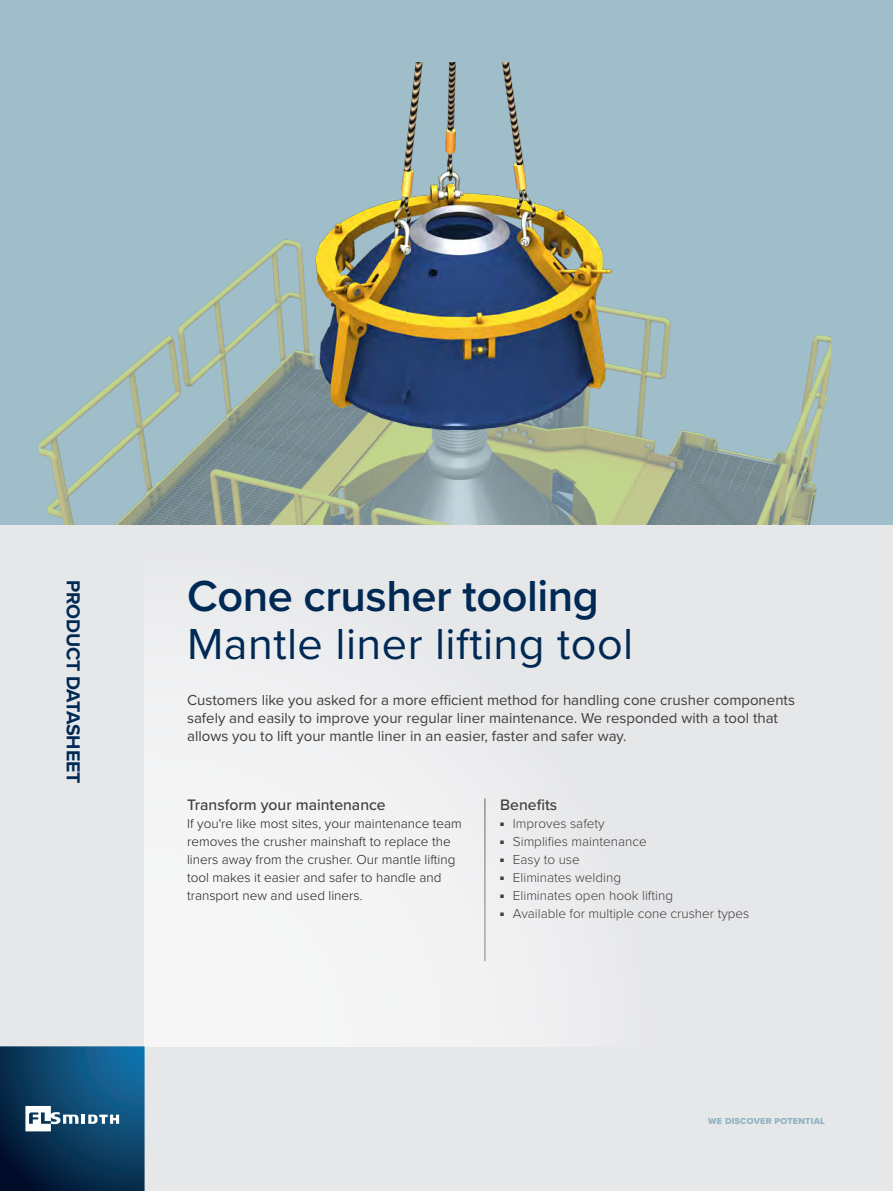
<style>
.page{position:relative;width:893px;height:1191px;background:#e6e7e9}
.page>*{position:absolute;margin:0;border:0;box-sizing:border-box;transform-origin:0 0}
.Header__frontpage{font:45px "Proxima Nova";letter-spacing:.01em;color:#002954}
.Header__frontpage-2{font:600 45px "Proxima Nova";letter-spacing:-.01em;color:#002954}
.Header__frontpage-3{font:700 19.5px "Proxima Nova";letter-spacing:-.01em;color:#002954}
.Heading__secondary{font:500 15.75px "Proxima Nova";color:#3e3e3f}
.Sub_headline{font:15px/18px "Proxima Nova";color:#3e3e3f}
.Heading__secondary-2{font:300 13.5px/18px "Proxima Nova";color:#231f20}
.t1{font:300 13.5px "Proxima Nova";color:#3e3e3f}
.Table{font:9px "Proxima Nova Extrabld";letter-spacing:.025em;color:#8eb3c2}
</style>
<div class="page">
<div style="left:0;top:0;width:893px;height:524px;background:#9fbeca"></div>
<div style="left:145px;top:556px;width:514px;height:490px;background:#eeeff0"></div>
<svg style="left:0;top:1046px;width:145px;height:145px"></svg>
<img style="left:39px;top:62px;width:791px;height:462px">
<p class="Header__frontpage-3" style="left:88px;top:580px;width:205px;rotate:90deg">PRODUCT DATASHEET</p>
<p class="Header__frontpage-2" style="left:187px;top:562px;width:413px">Cone crusher tooling</p>
<p class="Header__frontpage" style="left:187px;top:610px;width:448px">Mantle liner lifting tool</p>
<p class="Sub_headline" style="left:187px;top:690px;width:609px">Customers like you asked for a more efficient method for handling cone crusher components safely and easily to improve your regular liner maintenance. We responded with a tool that allows you to lift your mantle liner in an easier, faster and safer way.</p>
<p class="Heading__secondary" style="left:187px;top:793px;width:200px">Transform your maintenance</p>
<p class="Heading__secondary-2" style="left:187px;top:814px;width:276px">If you're like most sites, your maintenance team removes the crusher mainshaft to replace the liners away from the crusher. Our mantle lifting tool makes it easier and safer to handle and transport new and used liners.</p>
<p class="Heading__secondary" style="left:500px;top:793px;width:59px">Benefits</p>
<p class="t1" style="left:500px;top:813px;width:106px"><sup>■</sup> Improves safety</p>
<p class="t1" style="left:500px;top:831px;width:148px"><sup>■</sup> Simplifies maintenance</p>
<p class="t1" style="left:500px;top:849px;width:81px"><sup>■</sup> Easy to use</p>
<p class="t1" style="left:500px;top:867px;width:122px"><sup>■</sup> Eliminates welding</p>
<p class="t1" style="left:500px;top:885px;width:174px"><sup>■</sup> Eliminates open hook lifting</p>
<p class="t1" style="left:500px;top:903px;width:251px"><sup>■</sup> Available for multiple cone crusher types</p>
<p class="Table" style="left:708px;top:1114px;width:118px">WE DISCOVER POTENTIAL</p>
</div>
